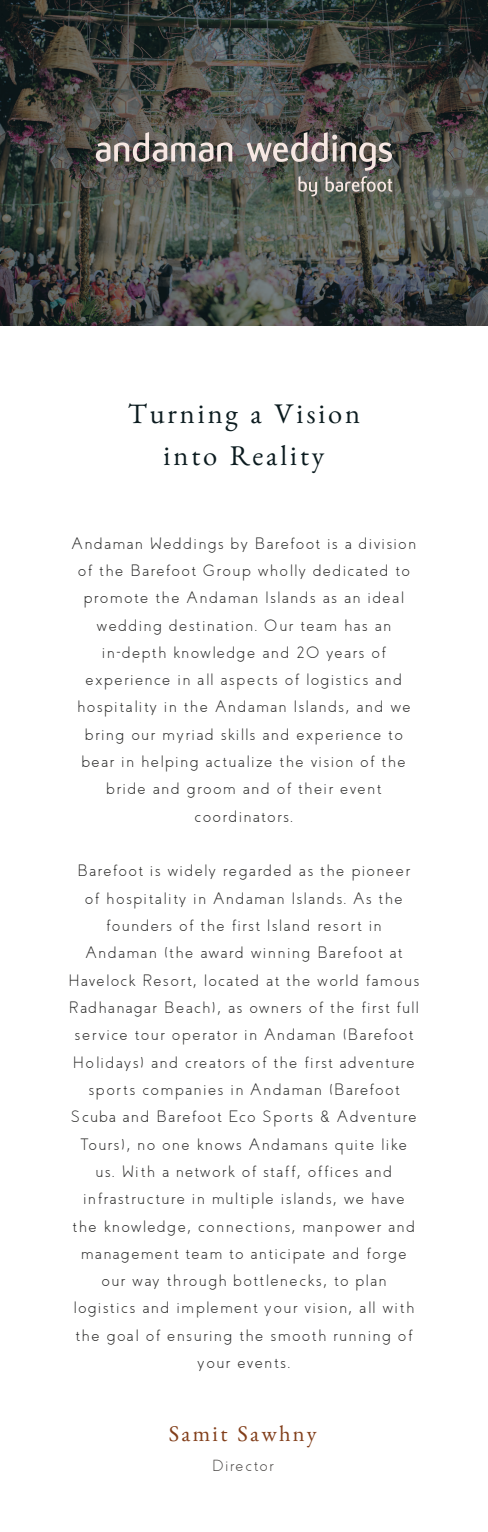
<style>
.page{position:relative;width:488px;height:1532px;background:#fff}
.page>*{position:absolute;margin:0;border:0;box-sizing:border-box;transform-origin:0 0}
.t1{font:28.5px/42.3px "Benne";letter-spacing:.1em;color:#0b1b1f;text-align:center}
.t2{font:22.5px "Benne";letter-spacing:.1em;color:#823f1b}
.t3{font:300 16.5px/27.3px "Coves";letter-spacing:.1em;color:#2a2a29;text-align:center}
.t4{font:300 16.05px "Coves";letter-spacing:.125em;color:#4b4846}
.s1{font-family:"Open Sans"}
</style>
<div class="page">
<svg style="left:0;top:0;width:488px;height:325px;background:#424541"></svg>
<svg style="left:96px;top:132px;width:136px;height:30px;background:#7f7a76"></svg>
<svg style="left:246px;top:132px;width:146px;height:64px;background:#716f6a"></svg>
<h1 class="t1" style="left:128px;top:392px;width:234px">Turning a Vision into Reality</h1>
<p class="t3" style="left:72px;top:529px;width:345px">Andaman Weddings by Barefoot is a division of the Barefoot Group wholly dedicated to promote the Andaman Islands as an ideal wedding destination. Our team has an in-depth knowledge and 20 years of experience in all aspects of logistics and hospitality in the Andaman Islands<span class="s1">,</span> and we bring our myriad skills and experience to bear in helping actualize the vision of the bride and groom and of their event coordinators.</p>
<p class="t3" style="left:69px;top:857px;width:351px">Barefoot is widely regarded as the pioneer of hospitality in Andaman Islands. As the founders of the first Island resort in<br>Andaman (the award winning Barefoot at Havelock Resort<span class="s1">,</span> located at the world famous Radhanagar Beach)<span class="s1">,</span> as owners of the first full service tour operator in Andaman (Barefoot Holidays) and creators of the first adventure sports companies in Andaman (Barefoot Scuba and Barefoot Eco Sports &amp; Adventure Tours)<span class="s1">,</span> no one knows Andamans quite like<br>us. With a network of staff<span class="s1">,</span> offices and infrastructure in multiple islands<span class="s1">,</span> we have<br>the knowledge<span class="s1">,</span> connections<span class="s1">,</span> manpower and management team to anticipate and forge our way through bottlenecks<span class="s1">,</span> to plan logistics and implement your vision<span class="s1">,</span> all with the goal of ensuring the smooth running of your events.</p>
<h2 class="t2" style="left:169px;top:1420px;width:149px">Samit Sawhny</h2>
<p class="t4" style="left:212px;top:1455px;width:63px">Director</p>
</div>
